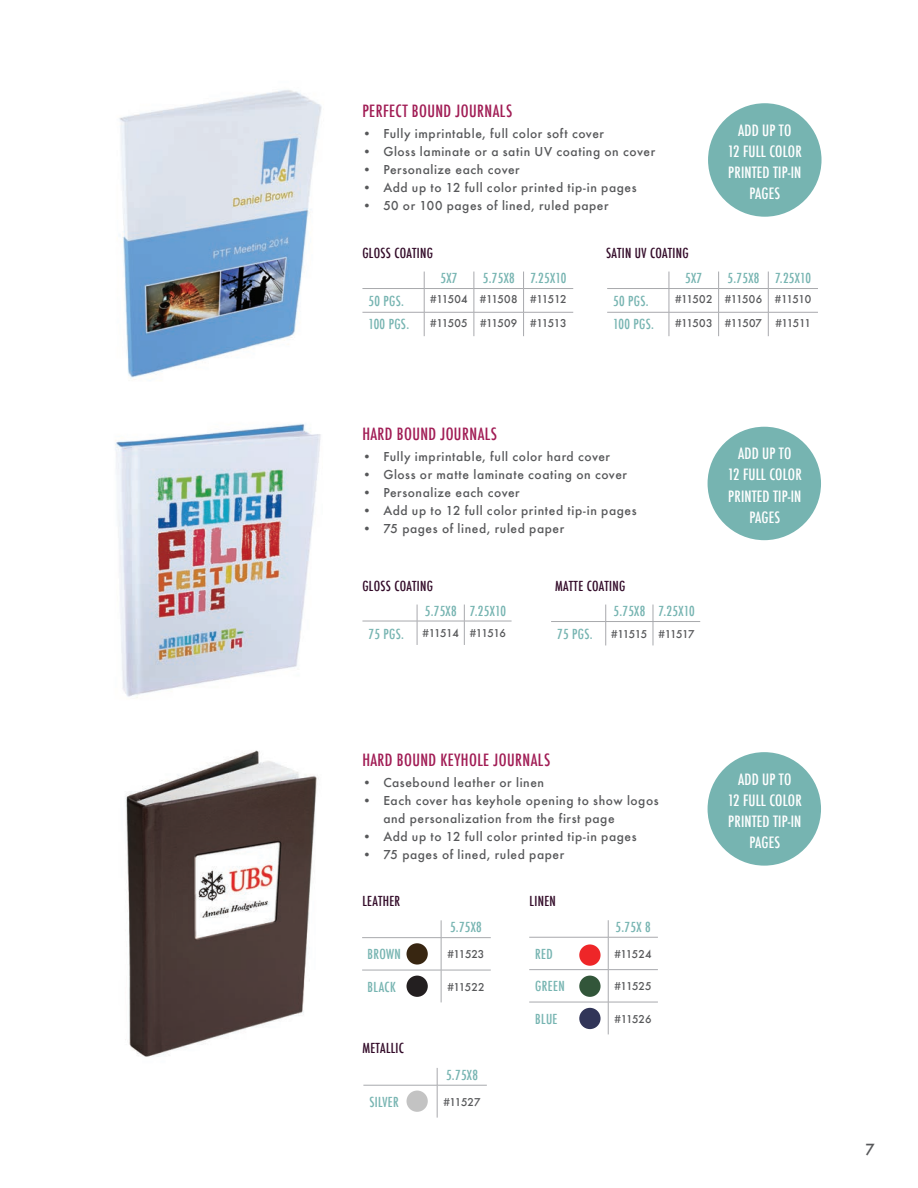
<style>
.page{position:relative;width:918px;height:1188px;background:#fff}
.page>*{position:absolute;margin:0;border:0;box-sizing:border-box;transform-origin:0 0}
.t1{font:500 condensed 16.5px "Futura";letter-spacing:.025em;color:#a11d55}
.t2{font:500 condensed 15.3px/21.1px "Futura";letter-spacing:.01em;color:#fff;text-align:center}
.t3{font:500 15px "Futura";color:#57585a}
.t4{font:500 condensed 13.5px "Futura";letter-spacing:.025em;color:#76b4b1}
.t5{font:500 condensed 13.5px "Futura";letter-spacing:.025em;color:#320a28}
.t6{font:500 12px/18px "Futura";letter-spacing:.045em;color:#57585a}
.t7{font:500 10.5px "Futura";letter-spacing:-.045em;color:#57585a}
.t8{font:500 10.5px "Futura";letter-spacing:-.02em;color:#57585a}
</style>
<div class="page">
<hr style="left:362px;top:288px;width:62px;height:1px;background:#a8a9ad">
<hr style="left:424px;top:288px;width:50px;height:1px;background:#a8a9ad">
<hr style="left:474px;top:288px;width:50px;height:1px;background:#a8a9ad">
<hr style="left:524px;top:288px;width:49px;height:1px;background:#a8a9ad">
<hr style="left:362px;top:312px;width:62px;height:1px;background:#a8a9ad">
<hr style="left:424px;top:312px;width:50px;height:1px;background:#a8a9ad">
<svg style="left:424px;top:272px;width:1px;height:64px"></svg>
<hr style="left:474px;top:312px;width:50px;height:1px;background:#a8a9ad">
<svg style="left:474px;top:272px;width:1px;height:64px"></svg>
<hr style="left:524px;top:312px;width:49px;height:1px;background:#a8a9ad">
<svg style="left:523px;top:272px;width:1px;height:64px"></svg>
<hr style="left:362px;top:621px;width:55px;height:1px;background:#a8a9ad">
<hr style="left:417px;top:621px;width:47px;height:1px;background:#a8a9ad">
<svg style="left:417px;top:605px;width:1px;height:40px"></svg>
<hr style="left:464px;top:621px;width:48px;height:1px;background:#a8a9ad">
<svg style="left:464px;top:605px;width:1px;height:40px"></svg>
<hr style="left:551px;top:621px;width:55px;height:1px;background:#a8a9ad">
<hr style="left:606px;top:621px;width:47px;height:1px;background:#a8a9ad">
<svg style="left:605px;top:605px;width:1px;height:40px"></svg>
<hr style="left:653px;top:621px;width:47px;height:1px;background:#a8a9ad">
<svg style="left:653px;top:605px;width:1px;height:40px"></svg>
<svg style="left:441px;top:920px;width:1px;height:17px"></svg>
<hr style="left:362px;top:937px;width:79px;height:1px;background:#a8a9ad">
<hr style="left:441px;top:937px;width:50px;height:1px;background:#a8a9ad">
<hr style="left:441px;top:938px;width:1px;height:32px;background:#a8a9ad">
<hr style="left:362px;top:970px;width:79px;height:1px;background:#a8a9ad">
<hr style="left:441px;top:970px;width:50px;height:1px;background:#a8a9ad">
<hr style="left:441px;top:970px;width:1px;height:32px;background:#a8a9ad">
<svg style="left:608px;top:920px;width:1px;height:17px"></svg>
<hr style="left:529px;top:937px;width:79px;height:1px;background:#a8a9ad">
<hr style="left:608px;top:937px;width:50px;height:1px;background:#a8a9ad">
<hr style="left:608px;top:937px;width:1px;height:32px;background:#a8a9ad">
<hr style="left:529px;top:969px;width:79px;height:1px;background:#a8a9ad">
<hr style="left:608px;top:969px;width:50px;height:1px;background:#a8a9ad">
<hr style="left:608px;top:970px;width:1px;height:32px;background:#a8a9ad">
<hr style="left:529px;top:1002px;width:79px;height:1px;background:#a8a9ad">
<hr style="left:608px;top:1002px;width:50px;height:1px;background:#a8a9ad">
<hr style="left:608px;top:1002px;width:1px;height:32px;background:#a8a9ad">
<svg style="left:437px;top:1068px;width:1px;height:17px"></svg>
<hr style="left:363px;top:1085px;width:74px;height:1px;background:#a8a9ad">
<hr style="left:437px;top:1085px;width:50px;height:1px;background:#a8a9ad">
<hr style="left:437px;top:1085px;width:1px;height:33px;background:#a8a9ad">
<hr style="left:607px;top:288px;width:62px;height:1px;background:#a8a9ad">
<hr style="left:669px;top:288px;width:50px;height:1px;background:#a8a9ad">
<hr style="left:719px;top:288px;width:49px;height:1px;background:#a8a9ad">
<hr style="left:768px;top:288px;width:50px;height:1px;background:#a8a9ad">
<hr style="left:607px;top:312px;width:62px;height:1px;background:#a8a9ad">
<hr style="left:669px;top:312px;width:50px;height:1px;background:#a8a9ad">
<svg style="left:669px;top:272px;width:1px;height:64px"></svg>
<hr style="left:719px;top:312px;width:49px;height:1px;background:#a8a9ad">
<svg style="left:718px;top:272px;width:1px;height:64px"></svg>
<hr style="left:768px;top:312px;width:50px;height:1px;background:#a8a9ad">
<svg style="left:768px;top:272px;width:1px;height:64px"></svg>
<div style="left:407px;top:943px;width:21px;height:22px;background:#382611;border-radius:50%"></div>
<div style="left:407px;top:976px;width:21px;height:21px;background:#231f20;border-radius:50%"></div>
<div style="left:579px;top:976px;width:22px;height:21px;background:#32563a;border-radius:50%"></div>
<div style="left:579px;top:1008px;width:22px;height:21px;background:#313558;border-radius:50%"></div>
<div style="left:579px;top:944px;width:22px;height:22px;background:#ee2628;border-radius:50%"></div>
<div style="left:407px;top:1091px;width:21px;height:21px;background:#c3c3c3;border-radius:50%"></div>
<img style="left:119px;top:90px;width:203px;height:290px">
<img style="left:115px;top:423px;width:206px;height:275px">
<img style="left:125px;top:750px;width:194px;height:307px">
<div style="left:708px;top:103px;width:114px;height:114px;background:#76b4b1;border-radius:50%"></div>
<div style="left:708px;top:427px;width:113px;height:113px;background:#76b4b1;border-radius:50%"></div>
<div style="left:708px;top:752px;width:113px;height:114px;background:#76b4b1;border-radius:50%"></div>
<h1 class="t1" style="left:362px;top:100px;width:151px">PERFECT BOUND JOURNALS</h1>
<p class="t6" style="left:362px;top:124px;width:243px">• Fully imprintable, full color soft cover</p>
<p class="t6" style="left:362px;top:142px;width:294px">• Gloss laminate or a satin UV coating on cover</p>
<p class="t6" style="left:362px;top:160px;width:159px">• Personalize each cover</p>
<p class="t6" style="left:362px;top:178px;width:276px">• Add up to 12 full color printed tip-in pages</p>
<p class="t6" style="left:362px;top:196px;width:248px">• 50 or 100 pages of lined, ruled paper</p>
<p class="t5" style="left:362px;top:244px;width:72px">GLOSS COATING</p>
<p class="t5" style="left:606px;top:244px;width:84px">SATIN UV COATING</p>
<p class="t2" style="left:728px;top:120px;width:76px">ADD UP TO<br>12 FULL COLOR<br>PRINTED TIP-IN<br>PAGES</p>
<p class="t4" style="left:441px;top:270px;width:18px">5X7</p>
<p class="t4" style="left:483px;top:270px;width:85px">5.75X8 7.25X10</p>
<p class="t4" style="left:368px;top:292px;width:37px">50 PGS.</p>
<p class="t7" style="left:430px;top:292px;width:138px">#11504 #11508 #11512</p>
<p class="t4" style="left:368px;top:316px;width:42px">100 PGS.</p>
<p class="t7" style="left:430px;top:316px;width:138px">#11505 #11509 #11513</p>
<p class="t4" style="left:685px;top:270px;width:18px">5X7</p>
<p class="t4" style="left:728px;top:270px;width:85px">5.75X8 7.25X10</p>
<p class="t4" style="left:613px;top:292px;width:37px">50 PGS.</p>
<p class="t7" style="left:675px;top:292px;width:138px">#11502 #11506 #11510</p>
<p class="t4" style="left:613px;top:316px;width:42px">100 PGS.</p>
<p class="t8" style="left:675px;top:316px;width:89px">#11503 #11507</p>
<p class="t7" style="left:775px;top:316px;width:37px">#11511</p>
<h1 class="t1" style="left:362px;top:424px;width:136px">HARD BOUND JOURNALS</h1>
<p class="t6" style="left:362px;top:448px;width:249px">• Fully imprintable, full color hard cover</p>
<p class="t6" style="left:362px;top:466px;width:266px">• Gloss or matte laminate coating on cover</p>
<p class="t6" style="left:362px;top:484px;width:159px">• Personalize each cover</p>
<p class="t6" style="left:362px;top:502px;width:276px">• Add up to 12 full color printed tip-in pages</p>
<p class="t6" style="left:362px;top:520px;width:203px">• 75 pages of lined, ruled paper</p>
<p class="t5" style="left:362px;top:577px;width:72px">GLOSS COATING</p>
<p class="t5" style="left:555px;top:577px;width:72px">MATTE COATING</p>
<p class="t4" style="left:425px;top:603px;width:83px">5.75X8 7.25X10</p>
<p class="t4" style="left:368px;top:625px;width:37px">75 PGS.</p>
<p class="t7" style="left:423px;top:626px;width:85px">#11514 #11516</p>
<p class="t4" style="left:613px;top:603px;width:83px">5.75X8 7.25X10</p>
<p class="t4" style="left:557px;top:625px;width:37px">75 PGS.</p>
<p class="t7" style="left:611px;top:627px;width:85px">#11515 #11517</p>
<p class="t2" style="left:728px;top:443px;width:76px">ADD UP TO<br>12 FULL COLOR<br>PRINTED TIP-IN<br>PAGES</p>
<h1 class="t1" style="left:362px;top:749px;width:189px">HARD BOUND KEYHOLE JOURNALS</h1>
<p class="t6" style="left:362px;top:773px;width:183px">• Casebound leather or linen</p>
<p class="t6" style="left:383px;top:791px;width:277px;text-indent:-21px">• Each cover has keyhole opening to show logos and personalization from the first page</p>
<p class="t6" style="left:362px;top:827px;width:276px">• Add up to 12 full color printed tip-in pages</p>
<p class="t6" style="left:362px;top:845px;width:203px">• 75 pages of lined, ruled paper</p>
<p class="t5" style="left:362px;top:892px;width:39px">LEATHER</p>
<p class="t4" style="left:450px;top:918px;width:33px">5.75X8</p>
<p class="t4" style="left:368px;top:946px;width:35px">BROWN</p>
<p class="t7" style="left:447px;top:947px;width:39px">#11523</p>
<p class="t4" style="left:368px;top:978px;width:30px">BLACK</p>
<p class="t7" style="left:447px;top:979px;width:39px">#11522</p>
<p class="t5" style="left:362px;top:1040px;width:43px">METALLIC</p>
<p class="t4" style="left:446px;top:1066px;width:33px">5.75X8</p>
<p class="t4" style="left:369px;top:1093px;width:31px">SILVER</p>
<p class="t7" style="left:443px;top:1095px;width:39px">#11527</p>
<p class="t5" style="left:530px;top:892px;width:28px">LINEN</p>
<p class="t4" style="left:616px;top:918px;width:37px">5.75X 8</p>
<p class="t4" style="left:535px;top:945px;width:19px">RED</p>
<p class="t7" style="left:614px;top:947px;width:39px">#11524</p>
<p class="t4" style="left:535px;top:978px;width:31px">GREEN</p>
<p class="t7" style="left:614px;top:979px;width:39px">#11525</p>
<p class="t4" style="left:535px;top:1010px;width:24px">BLUE</p>
<p class="t7" style="left:615px;top:1011px;width:38px">#11526</p>
<p class="t2" style="left:728px;top:769px;width:76px">ADD UP TO<br>12 FULL COLOR<br>PRINTED TIP-IN<br>PAGES</p>
<p class="t3" style="left:866px;top:1139px;width:11px">7</p>
</div>
